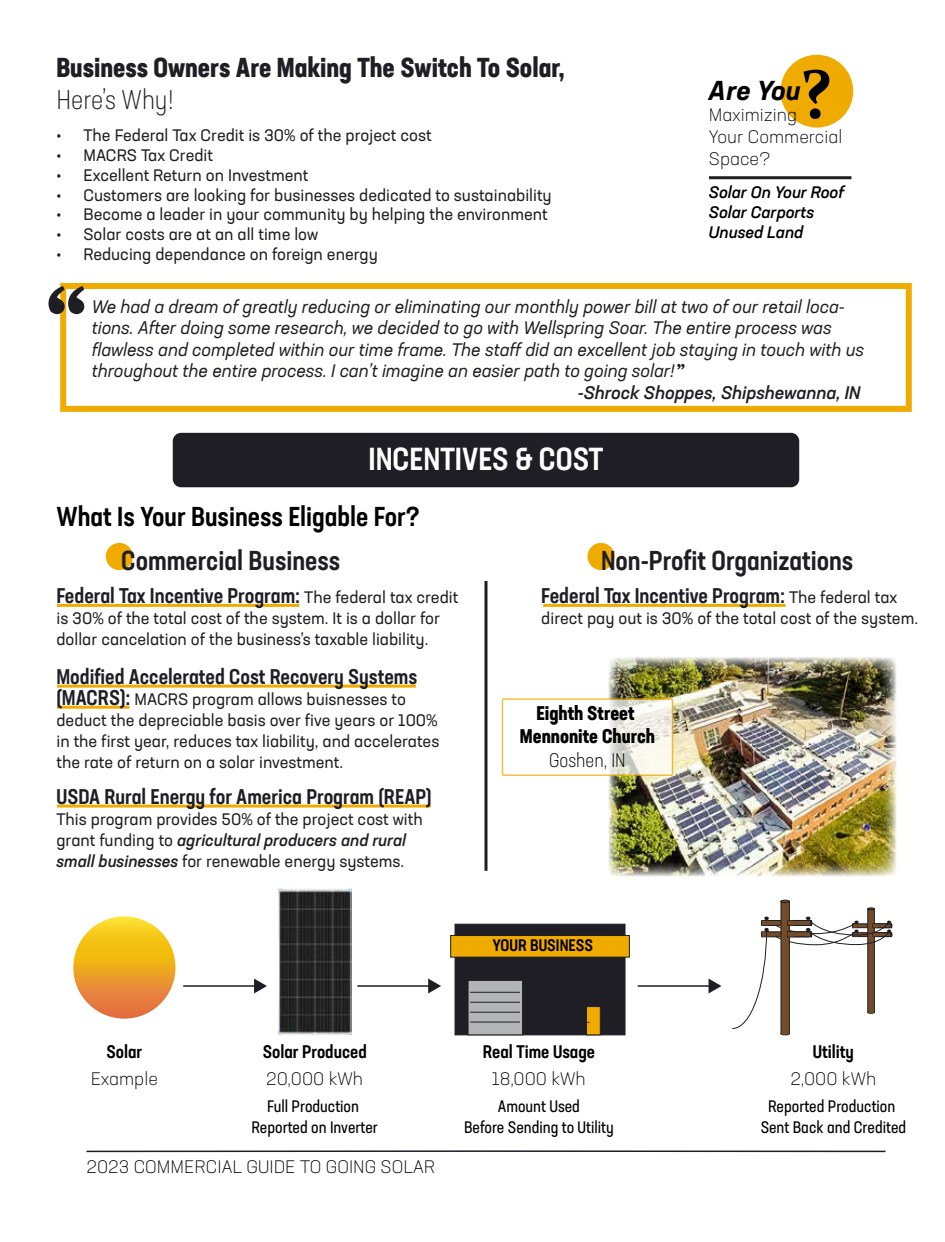
<style>
.page{position:relative;width:945px;height:1242px;background:#fff}
.page>*{position:absolute;margin:0;border:0;box-sizing:border-box;transform-origin:0 0}
.t1{font:700 71.4px "Constantia";color:#000}
.t2{font:500 condensed 31.5px "Neusa Next Std";color:#fff}
.t3{font:500 condensed 27px "Neusa Next Std";color:#1e1e24}
.t4{font:700 condensed 27px "Neusa Next Std";color:#1e1e24}
.t5{font:500 condensed 27px "Neusa Next Std";color:#000}
.t6{font:300 condensed 27px "Neusa Next Std";color:#1e1e24}
.t7{font:700 27px "Neusa Next Std";letter-spacing:-.005em;color:#000}
.t8{font:500 condensed 21px "Neusa Next Std";color:#1e1e24}
.t9{font:700 condensed 19.5px/23.4px "Neusa Next Std";color:#000;text-align:center}
.t10{font:300 condensed 19.5px "Neusa Next Std";color:#000}
.t11{font:italic 18px/21.6px "Neusa Next Std";color:#1e1e24}
.t12{font:300 18px/21.6px "Neusa Next Std";color:#000}
.t13{font:500 condensed 18px "Neusa Next Std";color:#000}
.t14{font:italic 500 18px "Neusa Next Std";color:#1e1e24}
.t15{font:16.5px/21px "Neusa Next Std";color:#1e1e24}
.t16{font:condensed 16.5px/21px "Neusa Next Std";color:#000;text-align:center}
.t17{font:italic 500 16.5px/19.8px "Neusa Next Std";color:#000}
.t18{font:500 condensed 16.5px "Neusa Next Std";color:#000}
.s1{font-weight:400;font-stretch:normal;font-size:16.5px}
.s2{font-weight:500;font-stretch:condensed;font-size:21px}
.s3{font-weight:500;font-style:italic}
</style>
<div class="page">
<div style="left:60px;top:283px;width:852px;height:129px;border:6px solid #f0ab00"></div>
<hr style="left:57px;top:706px;width:73px;height:3px;background:#f0ab00">
<hr style="left:57px;top:685px;width:359px;height:3px;background:#f0ab00">
<hr style="left:543px;top:604px;width:243px;height:3px;background:#f0ab00">
<hr style="left:57px;top:604px;width:242px;height:3px;background:#f0ab00">
<hr style="left:57px;top:805px;width:374px;height:3px;background:#f0ab00">
<img style="left:608px;top:657px;width:289px;height:219px">
<div style="left:106px;top:543px;width:27px;height:27px;background:#f0ab00;border-radius:50%"></div>
<div style="left:587px;top:543px;width:28px;height:27px;background:#f0ab00;border-radius:50%"></div>
<svg style="left:86px;top:1150px;width:800px;height:3px"></svg>
<div style="left:780px;top:55px;width:73px;height:73px;background:#f0ab00;border-radius:50%"></div>
<hr style="left:709px;top:176px;width:142px;height:3px;background:#1e1e23">
<div style="left:173px;top:433px;width:626px;height:54px;background:#1e1e24;border-radius:8px"></div>
<svg style="left:484px;top:581px;width:4px;height:290px"></svg>
<svg style="left:502px;top:699px;width:171px;height:76px"></svg>
<div style="left:502px;top:698px;width:171px;height:78px;border:2px solid #f0ab00"></div>
<img style="left:278px;top:888px;width:73px;height:147px">
<svg style="left:73px;top:916px;width:102px;height:103px;background:#eea829"></svg>
<div style="left:455px;top:924px;width:170px;height:111px;background:#1e1e24;border:1px solid #231f20"></div>
<div style="left:450px;top:935px;width:180px;height:23px;background:#f0ab00;border:1px solid #1e1e23"></div>
<div style="left:586px;top:1006px;width:15px;height:29px;background:#f0ab00;border:1px solid #231f20"></div>
<div style="left:468px;top:980px;width:55px;height:55px;background:#b2b4b6;border:1px solid #231f20"></div>
<hr style="left:470px;top:992px;width:50px;height:1px;background:#1e1e24">
<hr style="left:470px;top:1002px;width:50px;height:1px;background:#1e1e24">
<hr style="left:470px;top:1012px;width:50px;height:1px;background:#1e1e24">
<hr style="left:470px;top:1022px;width:50px;height:1px;background:#1e1e24">
<hr style="left:184px;top:985px;width:72px;height:2px;background:#1e1e24">
<svg style="left:254px;top:979px;width:13px;height:14px"></svg>
<div style="left:868px;top:909px;width:7px;height:104px;background:#754c29;border:1px solid #1e1e24"></div>
<svg style="left:868px;top:908px;width:7px;height:2px"></svg>
<div style="left:781px;top:901px;width:9px;height:133px;background:#754c29;border:1px solid #1e1e24"></div>
<svg style="left:781px;top:900px;width:9px;height:3px"></svg>
<svg style="left:732px;top:917px;width:160px;height:118px"></svg>
<hr style="left:358px;top:985px;width:72px;height:2px;background:#1e1e24">
<svg style="left:428px;top:979px;width:13px;height:14px"></svg>
<hr style="left:638px;top:985px;width:73px;height:2px;background:#1e1e24">
<svg style="left:709px;top:979px;width:13px;height:14px"></svg>
<svg style="left:60px;top:286px;width:24px;height:28px"></svg>
<h3 class="t4" style="left:56px;top:50px;width:510px">Business Owners Are Making The Switch To Solar,</h3>
<h3 class="t6" style="left:56px;top:84px;width:119px">Here’s Why!</h3>
<p class="t15" style="left:56px;top:125px;width:377px">• The Federal Tax Credit is 30% of the project cost</p>
<p class="t15" style="left:56px;top:144px;width:158px">• MACRS Tax Credit</p>
<p class="t15" style="left:56px;top:164px;width:253px">• Excellent Return on Investment</p>
<p class="t15" style="left:56px;top:184px;width:497px">• Customers are looking for businesses dedicated to sustainability</p>
<p class="t15" style="left:56px;top:204px;width:493px">• Become a leader in your community by helping the environment</p>
<p class="t15" style="left:56px;top:224px;width:263px">• Solar costs are at an all time low</p>
<p class="t15" style="left:56px;top:243px;width:323px">• Reducing dependance on foreign energy</p>
<h1 class="t1" style="left:799px;top:44px;width:34px">?</h1>
<h3 class="t7" style="left:709px;top:73px;width:93px">Are You</h3>
<p class="t12" style="left:709px;top:104px;width:135px">Maximizing<br>Your Commercial<br>Space?</p>
<p class="t17" style="left:709px;top:182px;width:136px">Solar On Your Roof<br>Solar Carports<br>Unused Land</p>
<p class="t11" style="left:92px;top:295px;width:774px">We had a dream of greatly reducing or eliminating our monthly power bill at two of our retail loca&shy;tions. After doing some research, we decided to go with Wellspring Soar. The entire process was flawless and completed within our time frame. The staff did an excellent job staying in touch with us throughout the entire process. I can’t imagine an easier path to going solar!</p>
<p class="t14" style="left:578px;top:381px;width:284px">-Shrock Shoppes, Shipshewanna, IN</p>
<h2 class="t2" style="left:369px;top:439px;width:236px">INCENTIVES &amp; COST</h2>
<h3 class="t5" style="left:56px;top:499px;width:365px">What Is Your Business Eligable For?</h3>
<h3 class="t3" style="left:121px;top:544px;width:220px">Commercial Business</h3>
<h3 class="t3" style="left:601px;top:544px;width:254px">Non-Profit Organizations</h3>
<p class="t8" style="left:541px;top:583px;width:358px">Federal Tax Incentive Program: <span class="s1">The federal tax</span></p>
<p class="t15" style="left:541px;top:608px;width:378px">direct pay out is 30% of the total cost of the system.</p>
<p class="t8" style="left:56px;top:583px;width:403px">Federal Tax Incentive Program: <span class="s1">The federal tax credit</span></p>
<p class="t15" style="left:56px;top:608px;width:385px">is 30% of the total cost of the system. It is a dollar for dollar cancelation of the business’s taxable liability.</p>
<p class="t8" style="left:56px;top:663px;width:362px">Modified Accelerated Cost Recovery Systems</p>
<p class="t15" style="left:56px;top:688px;width:384px"><span class="s2">(MACRS):</span> MACRS program allows buisnesses to deduct the depreciable basis over five years or 100% in the first year, reduces tax liability, and accelerates the rate of return on a solar investment.</p>
<p class="t8" style="left:56px;top:783px;width:377px">USDA Rural Energy for America Program (REAP)</p>
<p class="t15" style="left:56px;top:808px;width:368px">This program provides 50% of the project cost with grant funding to <span class="s3">agricultural producers and rural small businesses</span> for renewable energy systems.</p>
<p class="t9" style="left:520px;top:701px;width:137px">Eighth Street<br>Mennonite Church</p>
<p class="t10" style="left:549px;top:748px;width:78px">Goshen, IN</p>
<p class="t18" style="left:492px;top:935px;width:102px">YOUR BUSINESS</p>
<p class="t13" style="left:106px;top:1040px;width:37px">Solar</p>
<p class="t13" style="left:263px;top:1040px;width:106px">Solar Produced</p>
<p class="t13" style="left:483px;top:1040px;width:114px">Real Time Usage</p>
<p class="t13" style="left:813px;top:1040px;width:43px">Utility</p>
<p class="t12" style="left:91px;top:1068px;width:69px">Example</p>
<p class="t12" style="left:266px;top:1068px;width:98px">20,000 kWh</p>
<p class="t12" style="left:492px;top:1068px;width:95px">18,000 kWh</p>
<p class="t12" style="left:790px;top:1068px;width:88px">2,000 kWh</p>
<p class="t16" style="left:252px;top:1095px;width:128px">Full Production<br>Reported on Inverter</p>
<p class="t16" style="left:464px;top:1095px;width:151px">Amount Used<br>Before Sending to Utility</p>
<p class="t16" style="left:761px;top:1096px;width:147px">Reported Production<br>Sent Back and Credited</p>
<p class="t12" style="left:86px;top:1156px;width:350px">2023 COMMERCIAL GUIDE TO GOING SOLAR</p>
</div>
